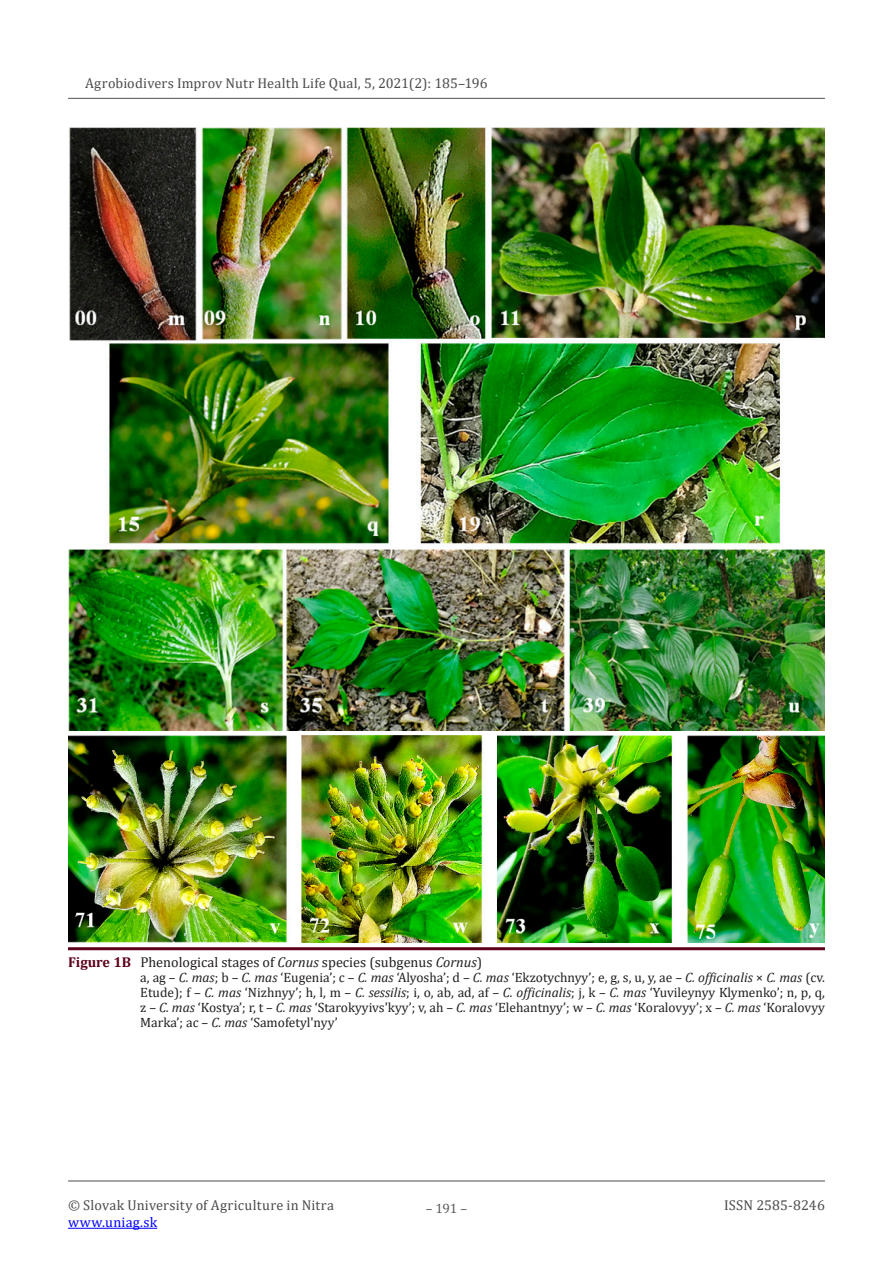
<style>
.page{position:relative;width:893px;height:1263px;background:#fff}
.page>*{position:absolute;margin:0;border:0;box-sizing:border-box;transform-origin:0 0}
.t1{font:14.25px "Cambria";letter-spacing:.01em;color:#4b4c4d}
.t2{font:14.25px "Cambria";color:#231f20}
.t3{font:14.25px "Cambria";letter-spacing:.02em;color:#00f}
.t4{font:13.5px/15px "Cambria";color:#231f20;text-align:justify}
.t5{font:13.5px "Cambria";color:#57585a}
.s1{font-weight:700;color:#5c001a}
.s2{font-style:italic}
</style>
<div class="page">
<hr style="left:68px;top:98px;width:757px;height:1px;background:#6c6d70">
<hr style="left:68px;top:1228px;width:89px;height:1px;background:#00f">
<hr style="left:68px;top:1180px;width:757px;height:1px;background:#6c6d70">
<img style="left:68px;top:128px;width:757px;height:603px">
<hr style="left:68px;top:947px;width:757px;height:3px;background:#5c001a">
<img style="left:68px;top:736px;width:757px;height:207px">
<p class="t1" style="left:85px;top:74px;width:404px">Agrobiodivers Improv Nutr Health Life Qual, 5, 2021(2): 185–196</p>
<p class="t2" style="left:68px;top:953px;width:416px"><span class="s1">Figure 1B</span> Phenological stages of <span class="s2">Cornus</span> species (subgenus <span class="s2">Cornus</span>)</p>
<p class="t4" style="left:140px;top:969px;width:686px">a, ag – <span class="s2">C. mas</span>; b – <span class="s2">C. mas</span> ‘Eugenia’; c – <span class="s2">C. mas</span> ‘Alyosha’; d – <span class="s2">C. mas</span> ‘Ekzotychnyy’; e, g, s, u, y, ae – <span class="s2">C. officinalis</span> × <span class="s2">C. mas</span> (cv.<br>Etude); f – <span class="s2">C. mas</span> ‘Nizhnyy’; h, l, m – <span class="s2">C. sessilis</span>; i, o, ab, ad, af – <span class="s2">C. officinalis</span>; j, k – <span class="s2">C. mas</span> ‘Yuvileynyy Klymenko’; n, p, q, z – <span class="s2">C. mas</span> ‘Kostya’; r, t – <span class="s2">C. mas</span> ‘Starokyyivsʹkyy’; v, ah – <span class="s2">C. mas</span> ‘Elehantnyy’; w – <span class="s2">C. mas</span> ‘Koralovyy’; x – <span class="s2">C. mas</span> ‘Koralovyy Marka’; ac – <span class="s2">C. mas</span> ‘Samofetylʹnyy’</p>
<p class="t1" style="left:68px;top:1197px;width:267px">© Slovak University of Agriculture in Nitra</p>
<p class="t3" style="left:68px;top:1214px;width:91px">www.uniag.sk</p>
<p class="t5" style="left:426px;top:1200px;width:43px">– 191 –</p>
<p class="t1" style="left:724px;top:1197px;width:102px">ISSN 2585-8246</p>
</div>
